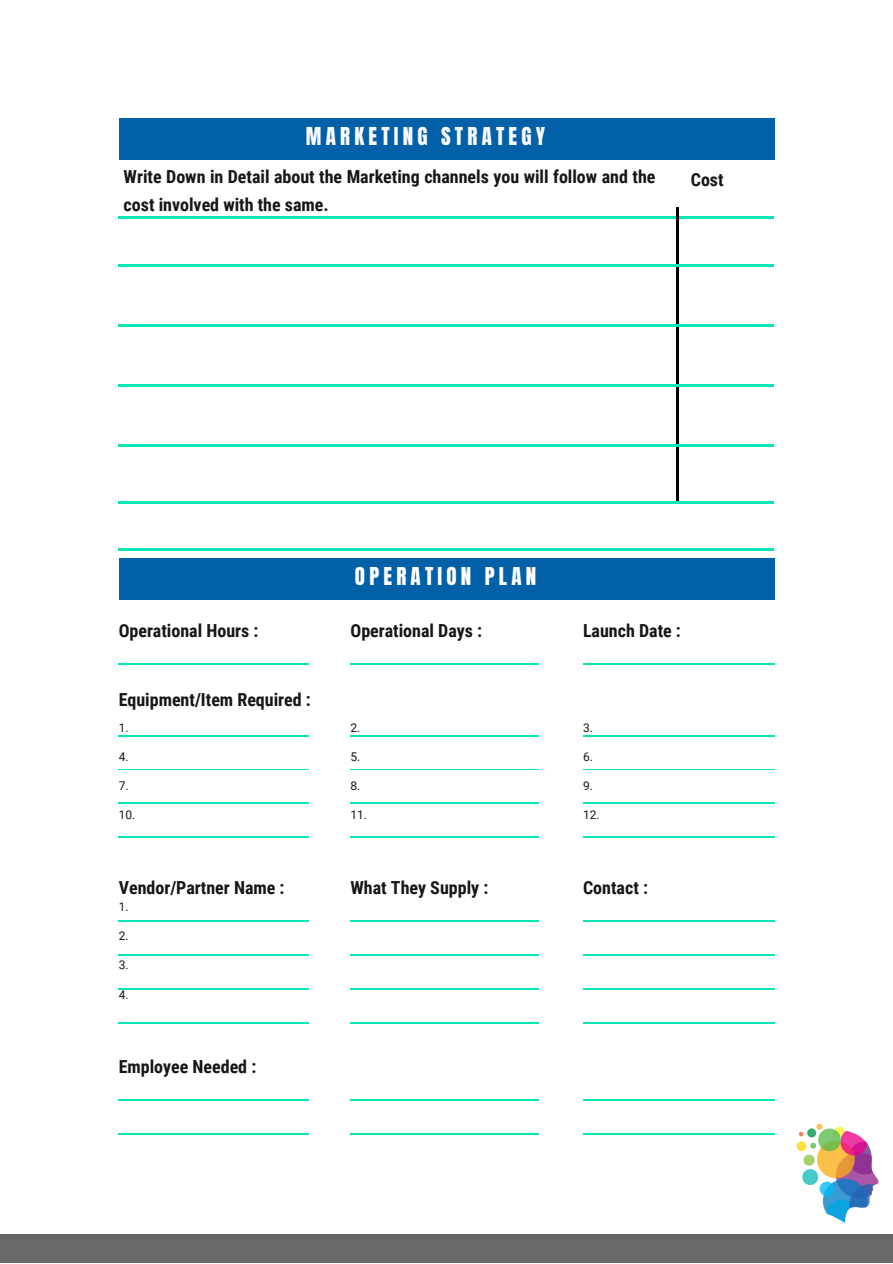
<style>
.page{position:relative;width:893px;height:1264px;background:#fff}
.page>*{position:absolute;margin:0;border:0;box-sizing:border-box;transform-origin:0 0}
.t1{font:21px "Anton";letter-spacing:.2em;color:#faf9fb}
.t2{font:21px "Anton";letter-spacing:.2em;color:#fff}
.t3{font:700 18px/28px "Roboto Condensed";color:#171615}
.t4{font:12px "Roboto";color:#171615}
</style>
<div class="page">
<div style="left:0;top:1233px;width:892px;height:29px;background:#686867"></div>
<div style="left:119px;top:118px;width:655px;height:42px;background:#0260a8"></div>
<div style="left:119px;top:557px;width:655px;height:42px;background:#0260a8"></div>
<hr style="left:119px;top:664px;width:189px;height:1px;background:#09e6b5">
<hr style="left:350px;top:664px;width:188px;height:1px;background:#09e6b5">
<hr style="left:583px;top:664px;width:191px;height:1px;background:#09e6b5">
<hr style="left:119px;top:735px;width:189px;height:1px;background:#09e6b5">
<hr style="left:119px;top:769px;width:189px;height:1px;background:#09e6b5">
<hr style="left:119px;top:803px;width:189px;height:1px;background:#09e6b5">
<hr style="left:119px;top:836px;width:189px;height:1px;background:#09e6b5">
<hr style="left:350px;top:735px;width:188px;height:1px;background:#09e6b5">
<hr style="left:350px;top:769px;width:188px;height:1px;background:#09e6b5">
<hr style="left:350px;top:803px;width:188px;height:1px;background:#09e6b5">
<hr style="left:350px;top:836px;width:188px;height:1px;background:#09e6b5">
<hr style="left:583px;top:735px;width:191px;height:1px;background:#09e6b5">
<hr style="left:583px;top:769px;width:191px;height:1px;background:#09e6b5">
<hr style="left:583px;top:803px;width:191px;height:1px;background:#09e6b5">
<hr style="left:583px;top:836px;width:191px;height:1px;background:#09e6b5">
<hr style="left:119px;top:1022px;width:189px;height:1px;background:#09e6b5">
<hr style="left:350px;top:1022px;width:188px;height:1px;background:#09e6b5">
<hr style="left:583px;top:1022px;width:191px;height:1px;background:#09e6b5">
<hr style="left:119px;top:920px;width:189px;height:1px;background:#09e6b5">
<hr style="left:119px;top:954px;width:189px;height:1px;background:#09e6b5">
<hr style="left:119px;top:988px;width:189px;height:1px;background:#09e6b5">
<hr style="left:350px;top:920px;width:188px;height:1px;background:#09e6b5">
<hr style="left:350px;top:954px;width:188px;height:1px;background:#09e6b5">
<hr style="left:350px;top:988px;width:188px;height:1px;background:#09e6b5">
<hr style="left:583px;top:920px;width:191px;height:1px;background:#09e6b5">
<hr style="left:583px;top:954px;width:191px;height:1px;background:#09e6b5">
<hr style="left:583px;top:988px;width:191px;height:1px;background:#09e6b5">
<hr style="left:119px;top:1133px;width:189px;height:1px;background:#09e6b5">
<hr style="left:350px;top:1133px;width:188px;height:1px;background:#09e6b5">
<hr style="left:583px;top:1133px;width:191px;height:1px;background:#09e6b5">
<hr style="left:119px;top:1099px;width:189px;height:1px;background:#09e6b5">
<hr style="left:350px;top:1099px;width:188px;height:1px;background:#09e6b5">
<hr style="left:583px;top:1099px;width:191px;height:1px;background:#09e6b5">
<hr style="left:118px;top:217px;width:655px;height:2px;background:#09e6b5">
<hr style="left:676px;top:207px;width:3px;height:294px;background:#000">
<hr style="left:119px;top:264px;width:655px;height:3px;background:#09e6b5">
<hr style="left:119px;top:324px;width:655px;height:3px;background:#09e6b5">
<hr style="left:119px;top:384px;width:655px;height:3px;background:#09e6b5">
<hr style="left:118px;top:444px;width:655px;height:3px;background:#09e6b5">
<hr style="left:118px;top:501px;width:655px;height:2px;background:#09e6b5">
<hr style="left:119px;top:548px;width:655px;height:2px;background:#09e6b5">
<svg style="left:796px;top:1123px;width:82px;height:99px"></svg>
<p class="t1" style="left:306px;top:121px;width:241px">MARKETING STRATEGY</p>
<p class="t3" style="left:124px;top:162px;width:533px">Write Down in Detail about the Marketing channels you will follow and the cost involved with the same.</p>
<p class="t3" style="left:690px;top:165px;width:34px">Cost</p>
<p class="t3" style="left:119px;top:617px;width:141px">Operational Hours :</p>
<p class="t3" style="left:119px;top:685px;width:194px">Equipment/Item Required :</p>
<p class="t4" style="left:119px;top:720px;width:11px">1.</p>
<p class="t4" style="left:119px;top:749px;width:11px">4.</p>
<p class="t4" style="left:119px;top:779px;width:11px">7.</p>
<p class="t4" style="left:119px;top:808px;width:18px">10.</p>
<p class="t3" style="left:119px;top:874px;width:167px">Vendor/Partner Name :</p>
<p class="t4" style="left:119px;top:899px;width:11px">1.</p>
<p class="t4" style="left:119px;top:928px;width:11px">2.</p>
<p class="t4" style="left:119px;top:958px;width:11px">3.</p>
<p class="t4" style="left:119px;top:987px;width:11px">4.</p>
<p class="t3" style="left:119px;top:1053px;width:139px">Employee Needed :</p>
<p class="t2" style="left:355px;top:560px;width:183px">OPERATION PLAN</p>
<p class="t3" style="left:350px;top:617px;width:133px">Operational Days :</p>
<p class="t4" style="left:350px;top:720px;width:11px">2.</p>
<p class="t4" style="left:350px;top:749px;width:11px">5.</p>
<p class="t4" style="left:350px;top:779px;width:11px">8.</p>
<p class="t4" style="left:350px;top:808px;width:18px">11.</p>
<p class="t3" style="left:350px;top:874px;width:139px">What They Supply :</p>
<p class="t3" style="left:583px;top:617px;width:99px">Launch Date :</p>
<p class="t4" style="left:583px;top:720px;width:11px">3.</p>
<p class="t4" style="left:583px;top:749px;width:11px">6.</p>
<p class="t4" style="left:583px;top:779px;width:11px">9.</p>
<p class="t4" style="left:583px;top:808px;width:18px">12.</p>
<p class="t3" style="left:583px;top:874px;width:66px">Contact :</p>
</div>
